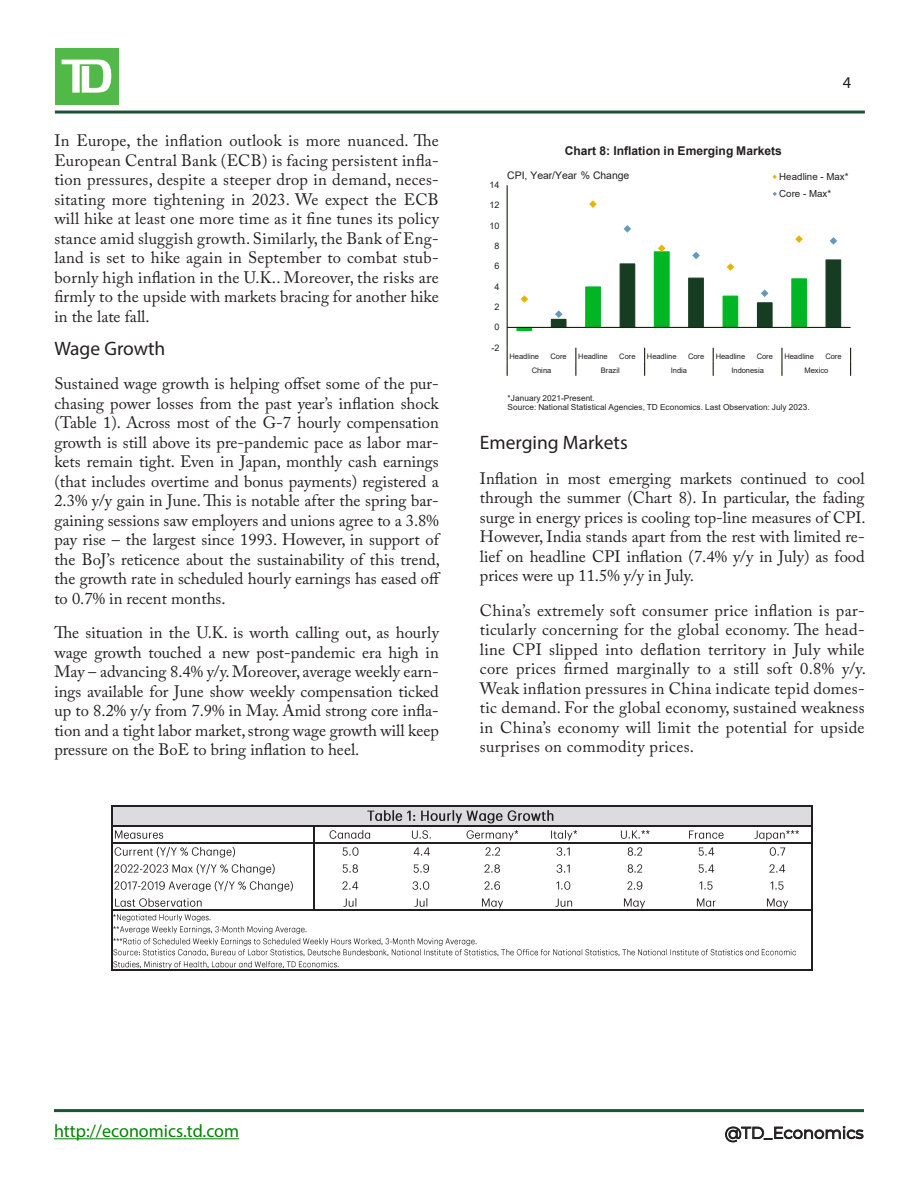
<style>
.page{position:relative;width:918px;height:1188px;background:#fff}
.page>*{position:absolute;margin:0;border:0;box-sizing:border-box;transform-origin:0 0}
.Subtitle{font:19.5px "Myriad Pro";color:#231f20}
.t1{font:18px "Myriad Pro";color:#038203}
.Paragraph{font:16.5px/19.5px "Adobe Caslon Pro";color:#231f20;text-align:justify}
.t2{font:16.5px "Montserrat";color:#231f20}
.t3{font:16.5px "Myriad Pro";color:#231f20}
.t4{font:700 12px "Arial";color:#231f20}
.t5{font:10.5px "Arial";letter-spacing:-.005em;color:#231f20}
.t6{font:9.75px/17.1px "Arial";color:#231f20}
.t7{font:9px "Arial";color:#231f20}
.t8{font:8.25px/9.6px "Arial";letter-spacing:.005em;color:#231f20}
.t9{font:7.5px "Arial";letter-spacing:-.01em;color:#231f20}
</style>
<div class="page">
<hr style="left:55px;top:111px;width:810px;height:3px;background:#1c5336">
<div style="left:55px;top:48px;width:63px;height:57px;background:#51b948"></div>
<svg style="left:62px;top:60px;width:49px;height:33px"></svg>
<svg style="left:725px;top:1126px;width:139px;height:16px"></svg>
<hr style="left:54px;top:1138px;width:185px;height:1px;background:#038203">
<hr style="left:54px;top:1109px;width:810px;height:3px;background:#1c5336">
<hr style="left:507px;top:185px;width:1px;height:163px;background:#1a230b">
<hr style="left:507px;top:327px;width:344px;height:1px;background:#1a230b">
<svg style="left:507px;top:348px;width:1px;height:28px"></svg>
<svg style="left:575px;top:348px;width:1px;height:28px"></svg>
<svg style="left:644px;top:348px;width:1px;height:28px"></svg>
<svg style="left:713px;top:348px;width:1px;height:28px"></svg>
<svg style="left:781px;top:348px;width:2px;height:28px"></svg>
<svg style="left:850px;top:348px;width:1px;height:28px"></svg>
<svg style="left:589px;top:200px;width:8px;height:8px"></svg>
<svg style="left:516px;top:225px;width:326px;height:107px"></svg>
<svg style="left:773px;top:175px;width:4px;height:4px"></svg>
<svg style="left:773px;top:192px;width:4px;height:4px"></svg>
<div style="left:112px;top:806px;width:700px;height:20px;background:#dcdcde"></div>
<img style="left:114px;top:826px;width:56px;height:13px">
<img style="left:330px;top:826px;width:48px;height:13px">
<img style="left:411px;top:826px;width:26px;height:13px">
<img style="left:467px;top:826px;width:58px;height:15px">
<img style="left:551px;top:826px;width:30px;height:15px">
<img style="left:620px;top:826px;width:34px;height:13px">
<img style="left:688px;top:826px;width:42px;height:13px">
<img style="left:755px;top:826px;width:50px;height:15px">
<img style="left:114px;top:843px;width:127px;height:15px">
<img style="left:342px;top:843px;width:22px;height:13px">
<img style="left:413px;top:843px;width:22px;height:13px">
<img style="left:485px;top:843px;width:20px;height:13px">
<img style="left:557px;top:843px;width:18px;height:13px">
<img style="left:627px;top:843px;width:21px;height:13px">
<img style="left:698px;top:843px;width:21px;height:13px">
<img style="left:769px;top:843px;width:21px;height:13px">
<img style="left:114px;top:863px;width:161px;height:12px">
<img style="left:342px;top:864px;width:16px;height:9px">
<img style="left:414px;top:864px;width:15px;height:9px">
<img style="left:485px;top:864px;width:15px;height:9px">
<img style="left:557px;top:864px;width:13px;height:9px">
<img style="left:627px;top:864px;width:16px;height:9px">
<img style="left:698px;top:864px;width:17px;height:9px">
<img style="left:769px;top:864px;width:17px;height:9px">
<img style="left:114px;top:880px;width:179px;height:12px">
<img style="left:343px;top:881px;width:16px;height:9px">
<img style="left:413px;top:881px;width:17px;height:9px">
<img style="left:485px;top:881px;width:15px;height:9px">
<img style="left:556px;top:881px;width:15px;height:9px">
<img style="left:627px;top:881px;width:16px;height:9px">
<img style="left:699px;top:881px;width:14px;height:9px">
<img style="left:770px;top:881px;width:14px;height:9px">
<img style="left:115px;top:898px;width:87px;height:9px">
<img style="left:343px;top:898px;width:14px;height:9px">
<img style="left:415px;top:898px;width:13px;height:9px">
<img style="left:482px;top:898px;width:21px;height:11px">
<img style="left:555px;top:898px;width:18px;height:9px">
<img style="left:624px;top:898px;width:21px;height:11px">
<img style="left:696px;top:898px;width:20px;height:9px">
<img style="left:766px;top:898px;width:22px;height:11px">
<img style="left:114px;top:914px;width:97px;height:7px">
<img style="left:114px;top:926px;width:193px;height:7px">
<img style="left:114px;top:938px;width:363px;height:8px">
<img style="left:367px;top:806px;width:198px;height:17px">
<img style="left:114px;top:949px;width:682px;height:8px">
<img style="left:114px;top:961px;width:225px;height:8px">
<hr style="left:111px;top:805px;width:1px;height:166px;background:#231f20">
<hr style="left:811px;top:806px;width:1px;height:165px;background:#231f20">
<hr style="left:314px;top:826px;width:1px;height:85px;background:#231f20">
<hr style="left:112px;top:805px;width:700px;height:1px;background:#231f20">
<hr style="left:112px;top:825px;width:700px;height:1px;background:#231f20">
<hr style="left:112px;top:842px;width:700px;height:1px;background:#231f20">
<hr style="left:112px;top:910px;width:700px;height:1px;background:#231f20">
<hr style="left:112px;top:970px;width:700px;height:1px;background:#231f20">
<p class="Paragraph" style="left:54px;top:131px;width:386px">In Europe, the inflation outlook is more nuanced. The European Central Bank (ECB) is facing persistent infla&shy;tion pressures, despite a steeper drop in demand, neces&shy;sitating more tightening in 2023. We expect the ECB will hike at least one more time as it fine tunes its policy stance amid sluggish growth. Similarly, the Bank of Eng&shy;land is set to hike again in September to combat stub&shy;bornly high inflation in the U.K.. Moreover, the risks are firmly to the upside with markets bracing for another hike in the late fall.</p>
<p class="Subtitle" style="left:54px;top:336px;width:113px">Wage Growth</p>
<p class="Paragraph" style="left:54px;top:374px;width:388px;text-align:left">Sustained wage growth is helping offset some of the pur&shy;chasing power losses from the past year’s inflation shock (Table 1). Across most of the G-7 hourly compensation growth is still above its pre-pandemic pace as labor mar&shy;kets remain tight. Even in Japan, monthly cash earnings (that includes overtime and bonus payments) registered a 2.3% y/y gain in June. This is notable after the spring bar&shy;gaining sessions saw employers and unions agree to a 3.8% pay rise – the largest since 1993. However, in support of the BoJ’s reticence about the sustainability of this trend, the growth rate in scheduled hourly earnings has eased off to 0.7% in recent months.</p>
<p class="Paragraph" style="left:54px;top:623px;width:386px">The situation in the U.K. is worth calling out, as hourly wage growth touched a new post-pandemic era high in May – advancing 8.4% y/y. Moreover, average weekly earn&shy;ings available for June show weekly compensation ticked up to 8.2% y/y from 7.9% in May. Amid strong core infla&shy;tion and a tight labor market, strong wage growth will keep pressure on the BoE to bring inflation to heel.</p>
<p class="t3" style="left:843px;top:72px;width:10px">4</p>
<p class="t7" style="left:489px;top:179px;width:12px">14</p>
<p class="t7" style="left:489px;top:199px;width:12px">12</p>
<p class="t7" style="left:489px;top:219px;width:12px">10</p>
<p class="t7" style="left:494px;top:240px;width:7px">8</p>
<p class="t7" style="left:494px;top:260px;width:7px">6</p>
<p class="t7" style="left:494px;top:280px;width:7px">4</p>
<p class="t7" style="left:494px;top:301px;width:7px">2</p>
<p class="t7" style="left:494px;top:321px;width:7px">0</p>
<p class="t7" style="left:491px;top:341px;width:10px">-2</p>
<p class="t4" style="left:565px;top:142px;width:218px">Chart 8: Inflation in Emerging Markets</p>
<p class="t5" style="left:507px;top:168px;width:124px">CPI, Year/Year % Change</p>
<p class="t6" style="left:779px;top:168px;width:71px">Headline - Max*<br>Core - Max*</p>
<p class="t9" style="left:510px;top:351px;width:31px">Headline</p>
<p class="t9" style="left:551px;top:351px;width:18px">Core</p>
<p class="t9" style="left:578px;top:351px;width:31px">Headline</p>
<p class="t9" style="left:619px;top:351px;width:18px">Core</p>
<p class="t9" style="left:647px;top:351px;width:31px">Headline</p>
<p class="t9" style="left:688px;top:351px;width:18px">Core</p>
<p class="t9" style="left:716px;top:351px;width:31px">Headline</p>
<p class="t9" style="left:757px;top:351px;width:18px">Core</p>
<p class="t9" style="left:784px;top:351px;width:31px">Headline</p>
<p class="t9" style="left:825px;top:351px;width:18px">Core</p>
<p class="t9" style="left:532px;top:365px;width:21px">China</p>
<p class="t9" style="left:601px;top:365px;width:20px">Brazil</p>
<p class="t9" style="left:671px;top:365px;width:18px">India</p>
<p class="t9" style="left:731px;top:365px;width:34px">Indonesia</p>
<p class="t9" style="left:804px;top:365px;width:25px">Mexico</p>
<p class="t8" style="left:508px;top:393px;width:304px">*January 2021-Present.<br>Source: National Statistical Agencies, TD Economics. Last Observation: July 2023.</p>
<p class="Subtitle" style="left:480px;top:431px;width:149px">Emerging Markets</p>
<p class="Paragraph" style="left:480px;top:468px;width:387px">Inflation in most emerging markets continued to cool through the summer (Chart 8). In particular, the fading surge in energy prices is cooling top-line measures of CPI.<br>However, India stands apart from the rest with limited re&shy;lief on headline CPI inflation (7.4% y/y in July) as food prices were up 11.5% y/y in July.</p>
<p class="Paragraph" style="left:480px;top:600px;width:387px">China’s extremely soft consumer price inflation is par&shy;ticularly concerning for the global economy. The head&shy;line CPI slipped into deflation territory in July while core prices firmed marginally to a still soft 0.8% y/y.<br>Weak inflation pressures in China indicate tepid domes&shy;tic demand. For the global economy, sustained weakness in China’s economy will limit the potential for upside surprises on commodity prices.</p>
<p class="t1" style="left:54px;top:1120px;width:187px">http://economics.td.com</p>
<p class="t2" style="left:725px;top:1121px;width:140px">@TD_Economics</p>
</div>
